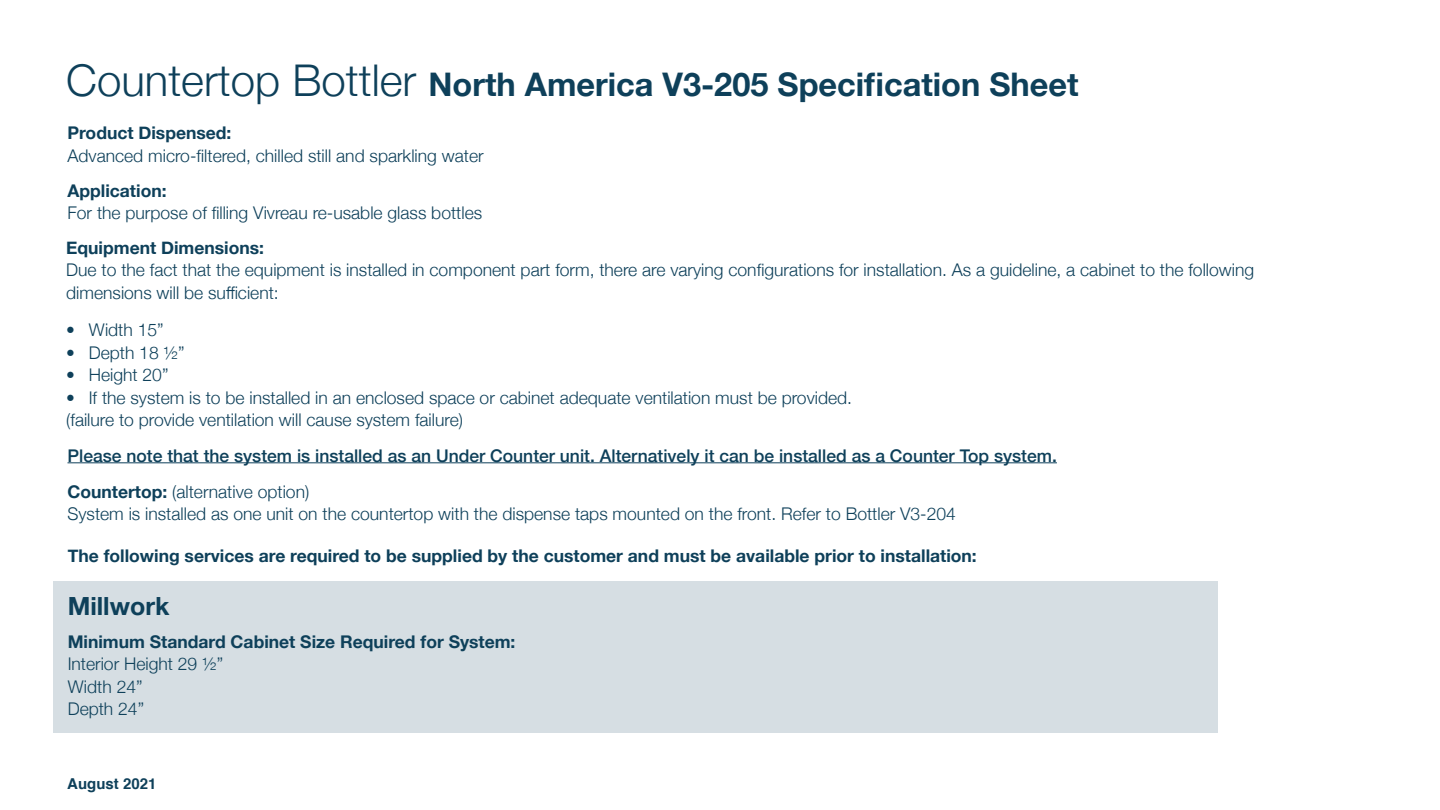
<style>
.page{position:relative;width:1440px;height:810px;background:#fff}
.page>*{position:absolute;margin:0;border:0;box-sizing:border-box;transform-origin:0 0}
.t1{font:700 32.5px "Helvetica Neue";color:#0e405a}
.t2{font:700 25px "Helvetica Neue";color:#0e405a}
.t3{font:300 17.5px/22.5px "Helvetica Neue";color:#0e405a}
.t4{font:700 17.5px "Helvetica Neue";color:#0e405a}
.t5{font:500 17.5px/36.2px "Helvetica Neue";color:#0e405a}
.t6{font:700 15px "Helvetica";color:#0e405a}
.s1{font-weight:300;font-size:43.75px}
.s2{font-weight:700}
.s3{font-weight:300}
</style>
<div class="page">
<div style="left:53px;top:581px;width:1165px;height:152px;background:#d6dee3"></div>
<hr style="left:68px;top:462px;width:989px;height:1px;background:#0e405a">
<h1 class="t1" style="left:66px;top:59px;width:1014px"><span class="s1">Countertop Bottler</span> North America V3-205 Specification Sheet</h1>
<p class="t4" style="left:68px;top:119px;width:165px">Product Dispensed:</p>
<p class="t3" style="left:68px;top:143px;width:418px">Advanced micro-filtered, chilled still and sparkling water</p>
<p class="t4" style="left:68px;top:177px;width:101px">Application:</p>
<p class="t3" style="left:68px;top:201px;width:416px">For the purpose of filling Vivreau re-usable glass bottles</p>
<p class="t4" style="left:66px;top:234px;width:199px">Equipment Dimensions:</p>
<p class="t3" style="left:66px;top:258px;width:1190px">Due to the fact that the equipment is installed in component part form, there are varying configurations for installation. As a guideline, a cabinet to the following dimensions will be sufficient:</p>
<p class="t3" style="left:66px;top:318px;width:99px">• Width 15”</p>
<p class="t3" style="left:66px;top:340px;width:120px">• Depth 18 ½”</p>
<p class="t3" style="left:66px;top:363px;width:104px">• Height 20”</p>
<p class="t3" style="left:66px;top:385px;width:787px">• If the system is to be installed in an enclosed space or cabinet adequate ventilation must be provided. (failure to provide ventilation will cause system failure)</p>
<p class="t5" style="left:68px;top:436px;width:991px">Please note that the system is installed as an Under Counter unit. Alternatively it can be installed as a Counter Top system.<br><span class="s2">Countertop:</span> <span class="s3">(alternative option)</span></p>
<p class="t3" style="left:68px;top:502px;width:890px">System is installed as one unit on the countertop with the dispense taps mounted on the front. Refer to Bottler V3-204</p>
<p class="t4" style="left:68px;top:542px;width:911px">The following services are required to be supplied by the customer and must be available prior to installation:</p>
<h2 class="t2" style="left:68px;top:587px;width:103px">Millwork</h2>
<p class="t4" style="left:68px;top:628px;width:449px">Minimum Standard Cabinet Size Required for System:</p>
<p class="t3" style="left:68px;top:651px;width:157px">Interior Height 29 ½”<br>Width 24”<br>Depth 24”</p>
<p class="t6" style="left:67px;top:771px;width:91px">August 2021</p>
</div>
